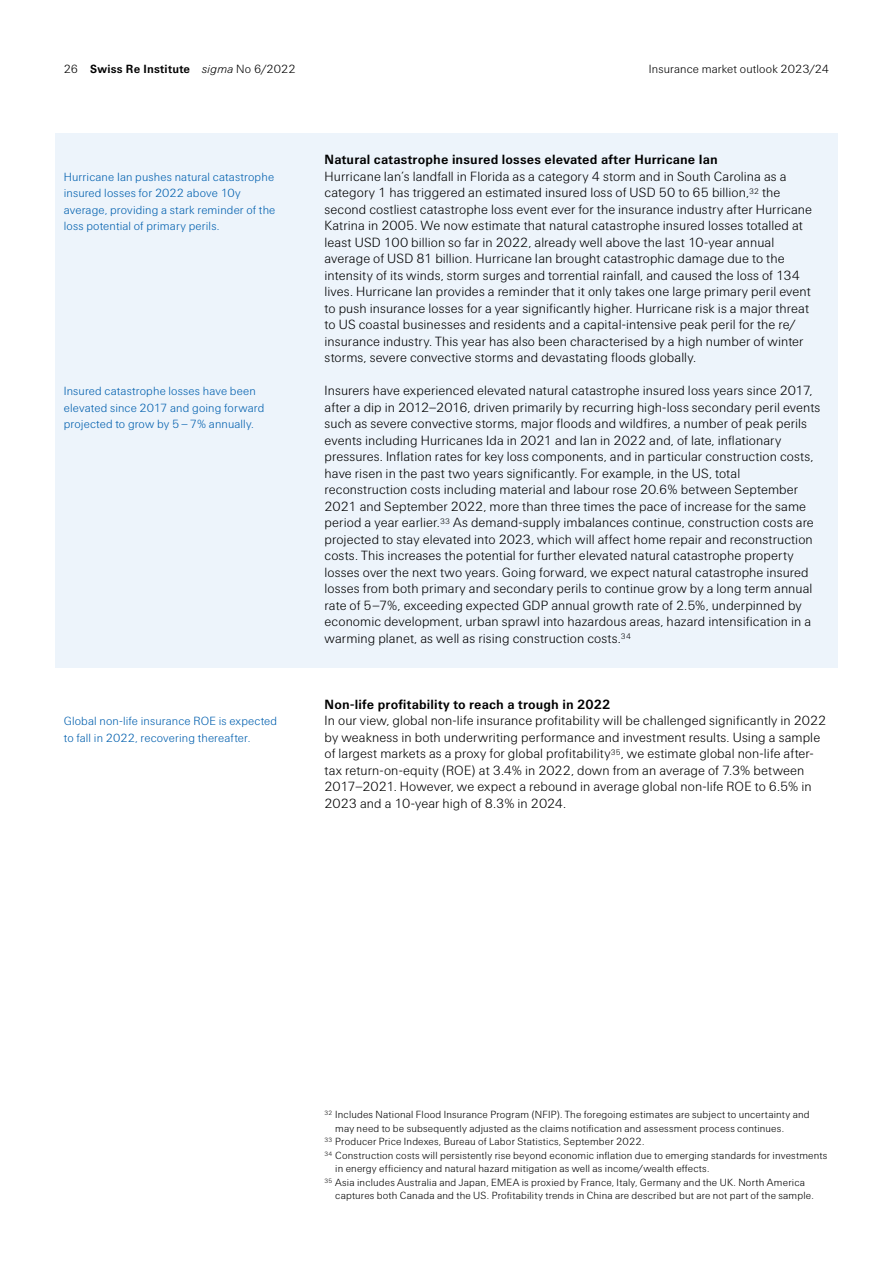
<style>
.page{position:relative;width:893px;height:1263px;background:#fff}
.page>*{position:absolute;margin:0;border:0;box-sizing:border-box;transform-origin:0 0}
.t1{font:300 13.5px/16.5px "Swiss Re Sans OT";letter-spacing:.005em;color:#000}
.t2{font:700 13.5px "Swiss Re Sans OT";letter-spacing:.015em;color:#000}
.t3{font:300 12px/16.5px "Swiss Re Sans OT";letter-spacing:.01em;color:#005fae}
.t4{font:700 12px "Swiss Re Sans OT";letter-spacing:.02em;color:#000}
.t5{font:300 12px "Swiss Re Sans OT";letter-spacing:.01em;color:#000}
.t6{font:300 10.5px "Swiss Re Sans OT";letter-spacing:.015em;color:#000}
.s1{font-weight:300}
.s2{font-weight:300;font-style:italic}
</style>
<div class="page">
<div style="left:55px;top:133px;width:783px;height:46px;background:#edf4fb"></div>
<div style="left:55px;top:149px;width:783px;height:238px;background:#edf4fb"></div>
<div style="left:55px;top:364px;width:783px;height:303px;background:#edf4fb"></div>
<p class="t4" style="left:64px;top:62px;width:233px"><span class="s1">26</span> Swiss Re Institute <span class="s2">sigma</span> <span class="s1">No 6/2022</span></p>
<p class="t5" style="left:649px;top:62px;width:182px">Insurance market outlook 2023/24</p>
<p class="t3" style="left:64px;top:169px;width:213px">Hurricane Ian pushes natural catastrophe insured losses for 2022 above 10y average, providing a stark reminder of the loss potential of primary perils.</p>
<p class="t3" style="left:64px;top:383px;width:202px">Insured catastrophe losses have been elevated since 2017 and going forward projected to grow by 5–7% annually.</p>
<p class="t3" style="left:64px;top:713px;width:215px">Global non-life insurance ROE is expected to fall in 2022, recovering thereafter.</p>
<p class="t2" style="left:325px;top:152px;width:395px">Natural catastrophe insured losses elevated after Hurricane Ian</p>
<p class="t1" style="left:325px;top:168px;width:489px">Hurricane Ian’s landfall in Florida as a category 4 storm and in South Carolina as a category 1 has triggered an estimated insured loss of USD 50 to 65 billion,<sup>32</sup> the second costliest catastrophe loss event ever for the insurance industry after Hurricane Katrina in 2005. We now estimate that natural catastrophe insured losses totalled at least USD 100 billion so far in 2022, already well above the last 10-year annual average of USD 81 billion. Hurricane Ian brought catastrophic damage due to the intensity of its winds, storm surges and torrential rainfall, and caused the loss of 134 lives. Hurricane Ian provides a reminder that it only takes one large primary peril event to push insurance losses for a year significantly higher. Hurricane risk is a major threat to US coastal businesses and residents and a capital-intensive peak peril for the re/ insurance industry. This year has also been characterised by a high number of winter storms, severe convective storms and devastating floods globally.</p>
<p class="t1" style="left:325px;top:383px;width:497px">Insurers have experienced elevated natural catastrophe insured loss years since 2017, after a dip in 2012–2016, driven primarily by recurring high-loss secondary peril events such as severe convective storms, major floods and wildfires, a number of peak perils events including Hurricanes Ida in 2021 and Ian in 2022 and, of late, inflationary pressures. Inflation rates for key loss components, and in particular construction costs, have risen in the past two years significantly. For example, in the US, total reconstruction costs including material and labour rose 20.6% between September 2021 and September 2022, more than three times the pace of increase for the same period a year earlier.<sup>33</sup> As demand-supply imbalances continue, construction costs are projected to stay elevated into 2023, which will affect home repair and reconstruction costs. This increases the potential for further elevated natural catastrophe property losses over the next two years. Going forward, we expect natural catastrophe insured losses from both primary and secondary perils to continue grow by a long term annual rate of 5–7%, exceeding expected GDP annual growth rate of 2.5%, underpinned by economic development, urban sprawl into hazardous areas, hazard intensification in a warming planet, as well as rising construction costs.<sup>34</sup></p>
<p class="t2" style="left:325px;top:696px;width:287px">Non-life profitability to reach a trough in 2022</p>
<p class="t1" style="left:325px;top:713px;width:503px">In our view, global non-life insurance profitability will be challenged significantly in 2022 by weakness in both underwriting performance and investment results. Using a sample of largest markets as a proxy for global profitability<sup>35</sup>, we estimate global non-life after&shy;tax return-on-equity (ROE) at 3.4% in 2022, down from an average of 7.3% between 2017–2021. However, we expect a rebound in average global non-life ROE to 6.5% in 2023 and a 10-year high of 8.3% in 2024.</p>
<p class="t6" style="left:325px;top:1108px;width:487px"><sup>32</sup> Includes National Flood Insurance Program (NFIP). The foregoing estimates are subject to uncertainty and</p>
<p class="t6" style="left:335px;top:1122px;width:450px">may need to be subsequently adjusted as the claims notification and assessment process continues.</p>
<p class="t6" style="left:325px;top:1135px;width:321px"><sup>33</sup> Producer Price Indexes, Bureau of Labor Statistics, September 2022.</p>
<p class="t6" style="left:325px;top:1149px;width:504px"><sup>34</sup> Construction costs will persistently rise beyond economic inflation due to emerging standards for investments</p>
<p class="t6" style="left:335px;top:1162px;width:376px">in energy efficiency and natural hazard mitigation as well as income/wealth effects.</p>
<p class="t6" style="left:325px;top:1176px;width:482px"><sup>35</sup> Asia includes Australia and Japan, EMEA is proxied by France, Italy, Germany and the UK. North America</p>
<p class="t6" style="left:335px;top:1189px;width:480px">captures both Canada and the US. Profitability trends in China are described but are not part of the sample.</p>
</div>
